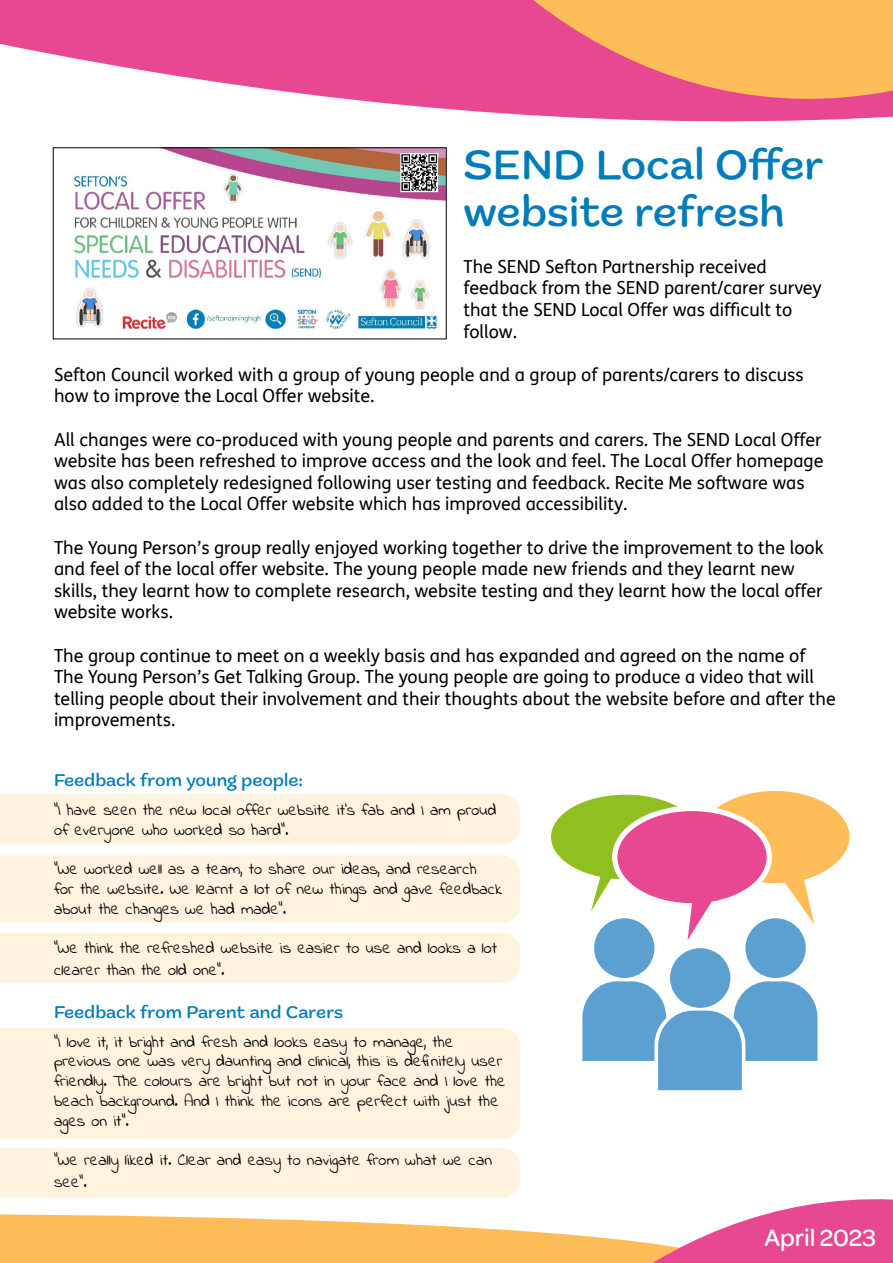
<style>
.page{position:relative;width:893px;height:1263px;background:#fff}
.page>*{position:absolute;margin:0;border:0;box-sizing:border-box;transform-origin:0 0}
.Heading_Blue{font:500 43.5px/46.5px "Marigny";color:#007cbb}
.t1{font:500 25.05px "Omneisg";color:#fff}
.Body{font:18px/21.6px "FS Me";color:#000}
.Body-2{font:500 18px "Marigny";letter-spacing:-.005em;color:#007cbb}
.Body-3{font:16.5px/19.8px "Indie Flower";color:#000}
</style>
<div class="page">
<svg style="left:0;top:1214px;width:469px;height:49px;background:#ffc36a"></svg>
<svg style="left:0;top:0;width:447px;height:340px"></svg>
<svg style="left:400px;top:0;width:493px;height:178px"></svg>
<svg style="left:469px;top:1138px;width:424px;height:125px"></svg>
<div style="left:0;top:1147px;width:520px;height:51px;background:#fff2de"></div>
<div style="left:0;top:1028px;width:520px;height:110px;background:#fff2de"></div>
<div style="left:0;top:932px;width:520px;height:51px;background:#fff2de"></div>
<div style="left:0;top:855px;width:520px;height:67px;background:#fff2de"></div>
<div style="left:0;top:794px;width:520px;height:50px;background:#fff2de"></div>
<img style="left:55px;top:150px;width:389px;height:180px">
<div style="left:670px;top:948px;width:60px;height:60px;background:#5ca0d1;border-radius:50%"></div>
<div style="left:594px;top:918px;width:60px;height:60px;background:#5ca0d1;border-radius:50%"></div>
<div style="left:745px;top:918px;width:61px;height:60px;background:#5ca0d1;border-radius:50%"></div>
<svg style="left:582px;top:981px;width:235px;height:109px"></svg>
<svg style="left:551px;top:791px;width:298px;height:149px"></svg>
<p class="Heading_Blue" style="left:463px;top:142px;width:362px">SEND Local Offer website refresh</p>
<p class="Body" style="left:463px;top:255px;width:360px">The SEND Sefton Partnership received feedback from the SEND parent/carer survey that the SEND Local Offer was difficult to follow.</p>
<p class="Body" style="left:54px;top:363px;width:751px">Sefton Council worked with a group of young people and a group of parents/carers to discuss how to improve the Local Offer website.</p>
<p class="Body" style="left:54px;top:428px;width:771px">All changes were co-produced with young people and parents and carers. The SEND Local Offer website has been refreshed to improve access and the look and feel. The Local Offer homepage was also completely redesigned following user testing and feedback. Recite Me software was also added to the Local Offer website which has improved accessibility.</p>
<p class="Body" style="left:54px;top:536px;width:771px">The Young Person’s group really enjoyed working together to drive the improvement to the look and feel of the local offer website. The young people made new friends and they learnt new skills, they learnt how to complete research, website testing and they learnt how the local offer website works.</p>
<p class="Body" style="left:54px;top:644px;width:783px">The group continue to meet on a weekly basis and has expanded and agreed on the name of The Young Person’s Get Talking Group. The young people are going to produce a video that will telling people about their involvement and their thoughts about the website before and after the improvements.</p>
<p class="Body-2" style="left:54px;top:769px;width:251px">Feedback from young people:</p>
<p class="Body-3" style="left:54px;top:801px;width:444px">“I have seen the new local offer website it’s fab and I am proud of everyone who worked so hard”.</p>
<p class="Body-3" style="left:54px;top:860px;width:449px">“We worked well as a team, to share our ideas, and research<br>for the website. We learnt a lot of new things and gave feedback about the changes we had made”.</p>
<p class="Body-3" style="left:54px;top:938px;width:445px;line-height:21.6px">“We think the refreshed website is easier to use and looks a lot clearer than the old one”.</p>
<p class="Body-2" style="left:54px;top:1001px;width:291px">Feedback from Parent and Carers</p>
<p class="Body-3" style="left:54px;top:1032px;width:453px">“I love it, it bright and fresh and looks easy to manage, the previous one was very daunting and clinical, this is definitely user friendly. The colours are bright but not in your face and I love the beach background. And I think the icons are perfect with just the ages on it”.</p>
<p class="Body-3" style="left:54px;top:1150px;width:439px;line-height:21.6px">“We really liked it. Clear and easy to navigate from what we can see”.</p>
<h2 class="t1" style="left:764px;top:1223px;width:113px">April 2023</h2>
</div>
